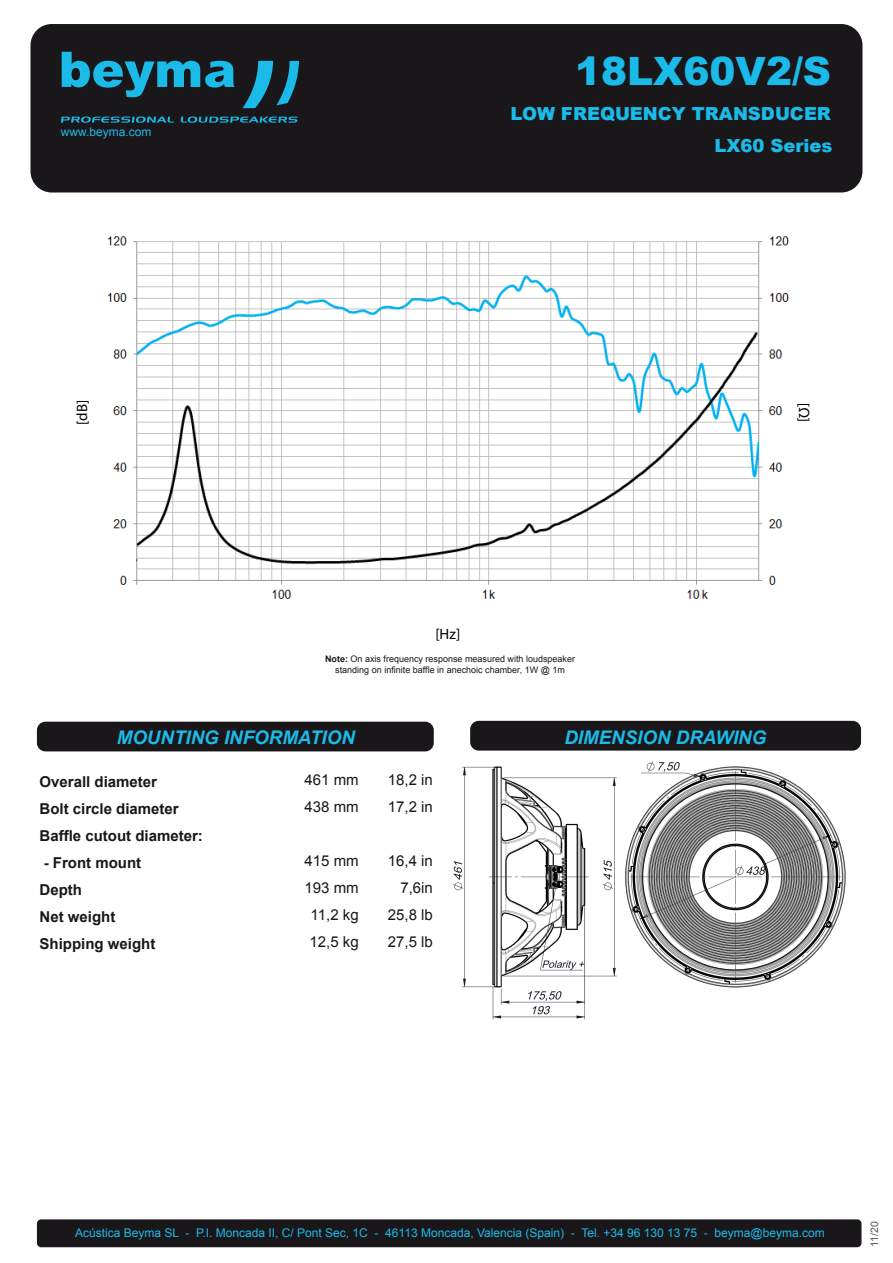
<style>
.page{position:relative;width:893px;height:1263px;background:#fff}
.page>*{position:absolute;margin:0;border:0;box-sizing:border-box;transform-origin:0 0}
.t1{font:900 39px "Arial";color:#1bbbe9}
.t2{font:italic 700 18.75px "Arial";color:#1bbbe9}
.t3{font:900 18px/31.5px "Arial";color:#1bbbe9;text-align:right}
.t4{font:700 15px/27px "Arial";color:#1a171b}
.t5{font:15px "Arial";color:#1a171b}
.t6{font:15px "Myriad Pro";color:#000}
.t7{font:12px "Arial";color:#1bbbe9}
.t8{font:10.5px "Arial";color:#1a171b}
.t9{font:9px/10.8px "Arial";color:#1a171b;text-align:center}
.s1{font-weight:700}
</style>
<div class="page">
<div style="left:31px;top:24px;width:831px;height:168px;background:#1a171b;border-radius:21px"></div>
<svg style="left:61px;top:52px;width:238px;height:71px"></svg>
<div style="left:470px;top:721px;width:391px;height:30px;background:#1a171b;border-radius:9px"></div>
<div style="left:37px;top:1219px;width:824px;height:28px;background:#1a171b;border-radius:4px"></div>
<img style="left:453px;top:761px;width:393px;height:259px">
<img style="left:107px;top:236px;width:682px;height:363px">
<div style="left:37px;top:722px;width:397px;height:29px;background:#1a171b;border-radius:9px"></div>
<p class="t7" style="left:61px;top:124px;width:92px">www.beyma.com</p>
<p class="t6" style="left:73px;top:425px;width:27px;rotate:-90deg">[dB]</p>
<h1 class="t1" style="left:575px;top:43px;width:257px">18LX60V2/S</h1>
<h3 class="t3" style="left:511px;top:98px;width:323px">LOW FREQUENCY TRANSDUCER<br>LX60 Series</h3>
<p class="t6" style="left:435px;top:625px;width:26px">[Hz]</p>
<p class="t9" style="left:325px;top:654px;width:252px"><span class="s1">Note:</span> On axis frequency response measured with loudspeaker standing on infinite baffle in anechoic chamber, 1W @ 1m</p>
<h2 class="t2" style="left:117px;top:725px;width:240px">MOUNTING INFORMATION</h2>
<p class="t4" style="left:40px;top:768px;width:165px">Overall diameter<br>Bolt circle diameter<br>Baffle cutout diameter:</p>
<p class="t4" style="left:40px;top:849px;width:117px">- Front mount<br>Depth<br>Net weight<br>Shipping weight</p>
<p class="t5" style="left:304px;top:770px;width:56px">461 mm</p>
<p class="t5" style="left:388px;top:770px;width:47px">18,2 in</p>
<p class="t5" style="left:304px;top:797px;width:56px">438 mm</p>
<p class="t5" style="left:388px;top:797px;width:47px">17,2 in</p>
<p class="t5" style="left:304px;top:851px;width:56px">415 mm</p>
<p class="t5" style="left:388px;top:851px;width:47px">16,4 in</p>
<p class="t5" style="left:304px;top:878px;width:56px">193 mm</p>
<p class="t5" style="left:400px;top:878px;width:34px">7,6in</p>
<p class="t5" style="left:311px;top:905px;width:50px">11,2 kg</p>
<p class="t5" style="left:388px;top:905px;width:47px">25,8 lb</p>
<p class="t5" style="left:309px;top:932px;width:51px">12,5 kg</p>
<p class="t5" style="left:388px;top:932px;width:47px">27,5 lb</p>
<h2 class="t2" style="left:564px;top:725px;width:204px">DIMENSION DRAWING</h2>
<p class="t7" style="left:75px;top:1225px;width:751px">Acústica Beyma SL - P.I. Moncada II, C/ Pont Sec, 1C - 46113 Moncada, Valencia (Spain) - Tel. +34 96 130 13 75 - beyma@beyma.com</p>
<p class="t8" style="left:868px;top:1247px;width:27px;rotate:-90deg">11/20</p>
</div>
